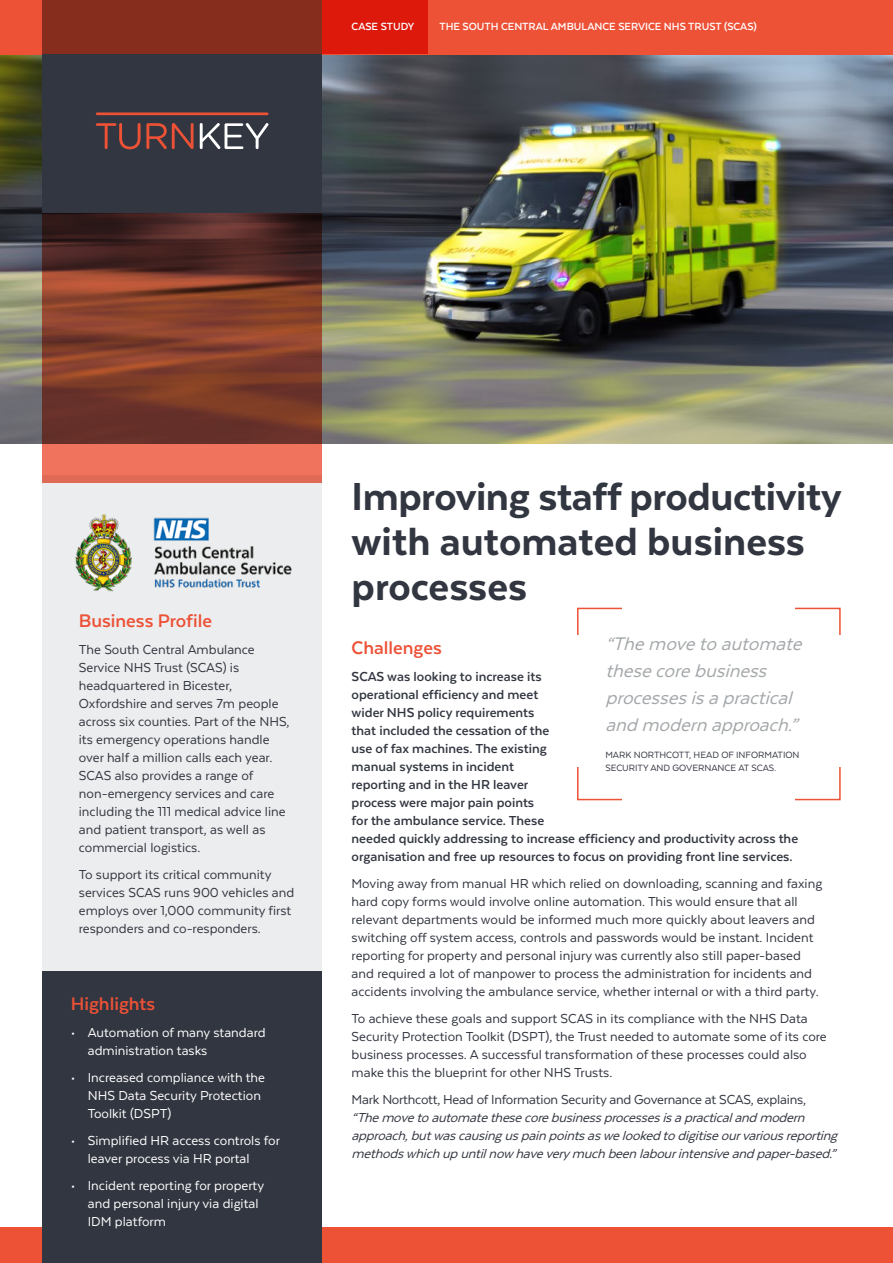
<style>
.page{position:relative;width:893px;height:1263px;background:#fff}
.page>*{position:absolute;margin:0;border:0;box-sizing:border-box;transform-origin:0 0}
.t1{font:800 45px/45px "Texta";letter-spacing:-.005em;color:#323640}
.t2{font:italic 21px/27px "Texta";color:#a3a7a9}
.t3{font:700 21px "Texta";color:#ed5136}
.t4{font:15px/18px "Texta";color:#323640}
.t5{font:700 15px/18px "Texta";color:#323640}
.t6{font:15px/18px "Texta";color:#fff}
.t7{font:italic 15px/18px "Texta";color:#323640}
.t8{font:700 12px "Texta";color:#fff}
.t9{font:10.5px/13.5px "Texta";color:#323640}
</style>
<div class="page">
<img style="left:0;top:54px;width:893px;height:390px">
<div style="left:43px;top:476px;width:279px;height:743px;background:#ecedee"></div>
<svg style="left:43px;top:212px;width:279px;height:271px"></svg>
<div style="left:0;top:1228px;width:893px;height:35px;background:#ed5136"></div>
<div style="left:0;top:0;width:893px;height:54px;background:#ed5136"></div>
<div style="left:43px;top:0;width:279px;height:54px;background:#862d1e"></div>
<div style="left:322px;top:0;width:106px;height:54px;background:#dc190b"></div>
<div style="left:43px;top:54px;width:279px;height:158px;background:#323640"></div>
<hr style="left:96px;top:112px;width:172px;height:3px;background:#ed5136">
<svg style="left:96px;top:123px;width:98px;height:26px"></svg>
<svg style="left:200px;top:123px;width:68px;height:26px"></svg>
<div style="left:43px;top:971px;width:279px;height:292px;background:#323640"></div>
<img style="left:75px;top:514px;width:217px;height:78px">
<p class="t8" style="left:352px;top:20px;width:64px">CASE STUDY</p>
<p class="t8" style="left:439px;top:20px;width:319px">THE SOUTH CENTRAL AMBULANCE SERVICE NHS TRUST (SCAS)</p>
<h2 class="t3" style="left:79px;top:610px;width:135px">Business Profile</h2>
<p class="t4" style="left:79px;top:640px;width:212px">The South Central Ambulance<br>Service NHS Trust (SCAS) is headquartered in Bicester,<br>Oxfordshire and serves 7m people across six counties. Part of the NHS, its emergency operations handle over half a million calls each year.<br>SCAS also provides a range of non-emergency services and care including the 111 medical advice line and patient transport, as well as commercial logistics.</p>
<p class="t4" style="left:79px;top:865px;width:217px">To support its critical community services SCAS runs 900 vehicles and employs over 1,000 community first responders and co-responders.</p>
<h2 class="t3" style="left:71px;top:992px;width:86px">Highlights</h2>
<p class="t6" style="left:88px;top:1023px;width:179px;text-indent:-17px">• Automation of many standard administration tasks</p>
<p class="t6" style="left:88px;top:1068px;width:179px;text-indent:-17px">• Increased compliance with the<br>NHS Data Security Protection<br>Toolkit (DSPT)</p>
<p class="t6" style="left:88px;top:1131px;width:194px;text-indent:-17px">• Simplified HR access controls for leaver process via HR portal</p>
<p class="t6" style="left:88px;top:1176px;width:178px;text-indent:-17px">• Incident reporting for property and personal injury via digital<br>IDM platform</p>
<h1 class="t1" style="left:352px;top:473px;width:491px">Improving staff productivity with automated business processes</h1>
<h2 class="t3" style="left:352px;top:637px;width:92px">Challenges</h2>
<p class="t5" style="left:352px;top:667px;width:448px">SCAS was looking to increase its<br>operational efficiency and meet<br>wider NHS policy requirements<br>that included the cessation of the<br>use of fax machines. The existing<br>manual systems in incident<br>reporting and in the HR leaver<br>process were major pain points<br>for the ambulance service. These<br>needed quickly addressing to increase efficiency and productivity across the organisation and free up resources to focus on providing front line services.</p>
<p class="t4" style="left:352px;top:874px;width:472px">Moving away from manual HR which relied on downloading, scanning and faxing hard copy forms would involve online automation. This would ensure that all relevant departments would be informed much more quickly about leavers and switching off system access, controls and passwords would be instant. Incident reporting for property and personal injury was currently also still paper-based and required a lot of manpower to process the administration for incidents and accidents involving the ambulance service, whether internal or with a third party.</p>
<p class="t4" style="left:352px;top:1009px;width:477px">To achieve these goals and support SCAS in its compliance with the NHS Data Security Protection Toolkit (DSPT), the Trust needed to automate some of its core business processes. A successful transformation of these processes could also make this the blueprint for other NHS Trusts.</p>
<p class="t4" style="left:352px;top:1090px;width:456px">Mark Northcott, Head of Information Security and Governance at SCAS, explains,</p>
<p class="t7" style="left:352px;top:1108px;width:491px">“Themovetoautomatethesecorebusinessprocessesisapracticalandmodern approach,butwascausinguspainpointsaswelookedtodigitiseourvariousreporting methodswhichupuntilnow haveverymuchbeenlabourintensiveandpaper-based.”</p>
<h2 class="t2" style="left:605px;top:630px;width:203px">“Themoveto automate thesecorebusiness processesisapractical and modern approach.”</h2>
<p class="t9" style="left:605px;top:748px;width:196px">MARK NORTHCOTT, HEAD OF INFORMATION<br>SECURITY AND GOVERNANCE AT SCAS.</p>
</div>
